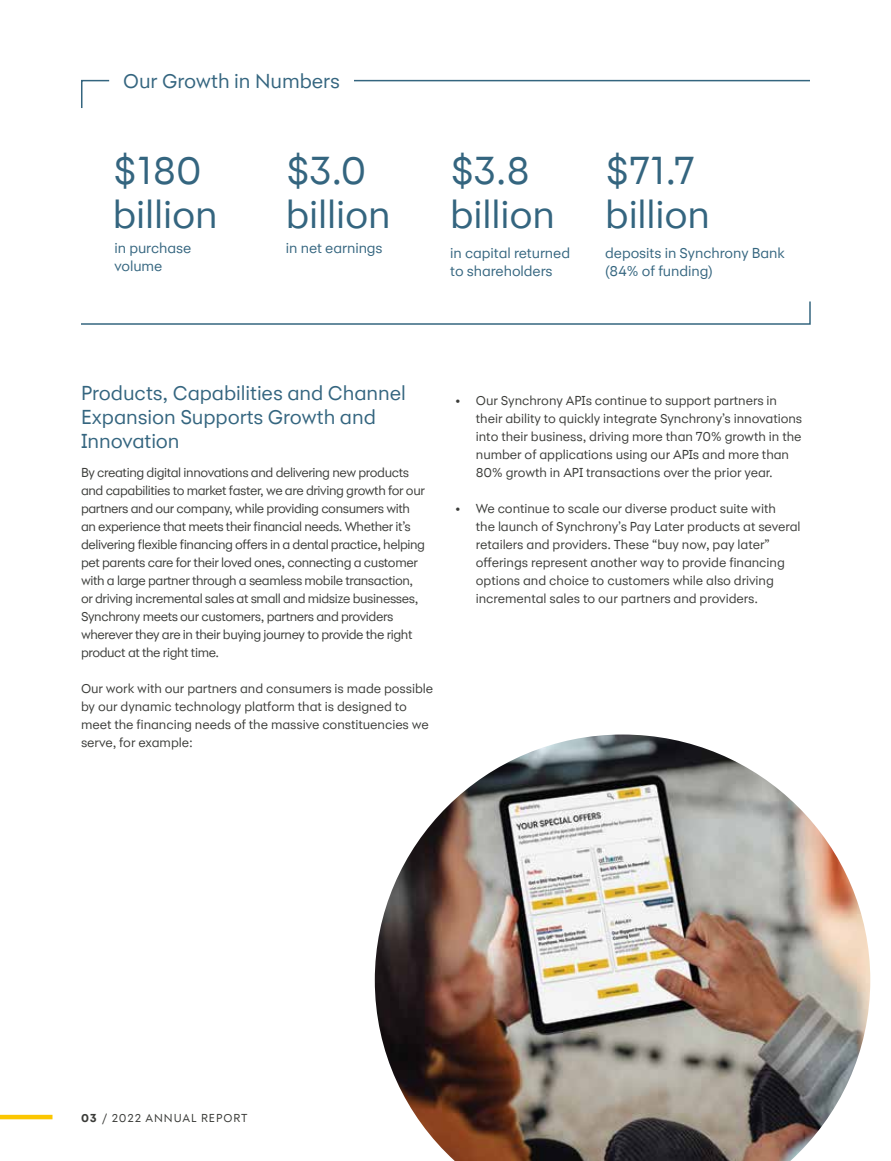
<style>
.page{position:relative;width:891px;height:1161px;background:#fff}
.page>*{position:absolute;margin:0;border:0;box-sizing:border-box;transform-origin:0 0}
.t1{font:40.5px/43.5px "Synchrony Sans";letter-spacing:-.005em;color:#34657f}
.t2{font:21px/24px "Synchrony Sans";letter-spacing:-.005em;color:#34657f}
.t3{font:15px/18px "Synchrony Sans";letter-spacing:-.005em;color:#34657f}
.t4{font:13.5px/18px "Synchrony Sans";letter-spacing:-.015em;color:#3b3c39}
.t5{font:12px "Synchrony Sans";letter-spacing:.075em;color:#3b3c39}
.s1{font-weight:700}
</style>
<div class="page">
<hr style="left:0;top:1115px;width:53px;height:4px;background:#fbc600">
<hr style="left:354px;top:80px;width:456px;height:1px;background:#34657f">
<svg style="left:81px;top:301px;width:730px;height:24px"></svg>
<svg style="left:81px;top:79px;width:29px;height:30px"></svg>
<img style="left:375px;top:735px;width:495px;height:426px">
<h2 class="t2" style="left:123px;top:68px;width:218px">Our Growth in Numbers</h2>
<h1 class="t1" style="left:113px;top:148px;width:106px">$180 billion</h1>
<p class="t3" style="left:114px;top:239px;width:78px">in purchase volume</p>
<h1 class="t1" style="left:286px;top:148px;width:106px">$3.0 billion</h1>
<p class="t3" style="left:286px;top:239px;width:98px">in net earnings</p>
<h1 class="t1" style="left:450px;top:148px;width:106px">$3.8 billion</h1>
<p class="t3" style="left:450px;top:244px;width:121px">in capital returned to shareholders</p>
<h1 class="t1" style="left:605px;top:148px;width:106px">$71.7 billion</h1>
<p class="t3" style="left:605px;top:244px;width:181px">deposits in Synchrony Bank (84% of funding)</p>
<h2 class="t2" style="left:81px;top:380px;width:326px">Products, Capabilities and Channel<br>Expansion Supports Growth and<br>Innovation</h2>
<p class="t4" style="left:81px;top:463px;width:346px">By creating digital innovations and delivering new products and capabilities to market faster, we are driving growth for our partners and our company, while providing consumers with an experience that meets their financial needs. Whether it’s delivering flexible financing offers in a dental practice, helping pet parents care for their loved ones, connecting a customer with a large partner through a seamless mobile transaction, or driving incremental sales at small and midsize businesses, Synchrony meets our customers, partners and providers wherever they are in their buying journey to provide the right product at the right time.</p>
<p class="t4" style="left:81px;top:679px;width:354px">Our work with our partners and consumers is made possible by our dynamic technology platform that is designed to meet the financing needs of the massive constituencies we serve, for example:</p>
<p class="t4" style="left:476px;top:391px;width:328px;text-indent:-20px">• Our Synchrony APIs continue to support partners in their ability to quickly integrate Synchrony’s innovations into their business, driving more than 70% growth in the number of applications using our APIs and more than 80% growth in API transactions over the prior year.</p>
<p class="t4" style="left:476px;top:499px;width:326px;text-indent:-20px">• We continue to scale our diverse product suite with<br>the launch of Synchrony’s Pay Later products at several retailers and providers. These “buy now, pay later” offerings represent another way to provide financing options and choice to customers while also driving incremental sales to our partners and providers.</p>
<p class="t5" style="left:81px;top:1111px;width:168px"><span class="s1">03</span> / 2022 ANNUAL REPORT</p>
</div>
